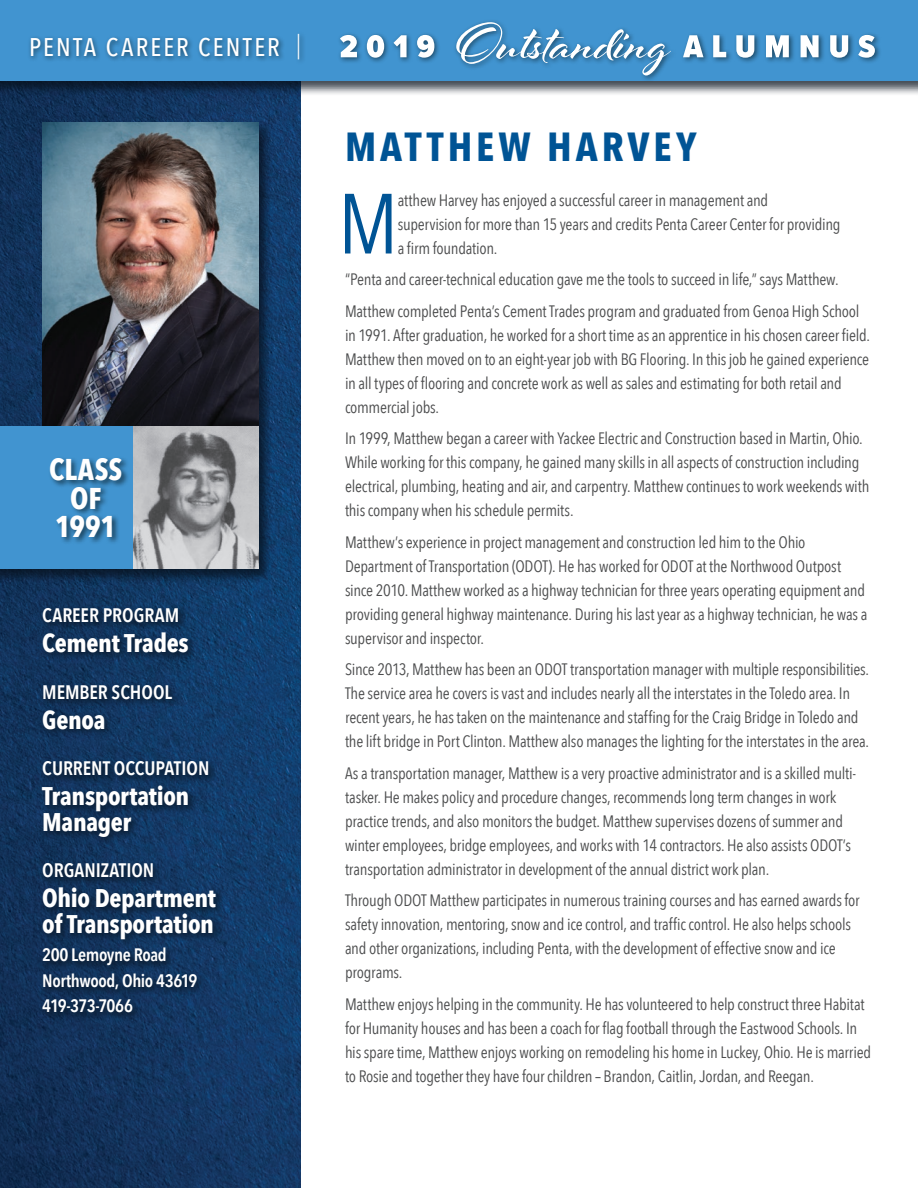
<style>
.page{position:relative;width:918px;height:1188px;background:#fff}
.page>*{position:absolute;margin:0;border:0;box-sizing:border-box;transform-origin:0 0}
.t1{font:84.3px "Avenir Next Condensed";color:#005495}
.t2{font:700 40.5px "Avenir Next Condensed";letter-spacing:.1em;color:#005495}
.t3{font:700 30px/28.5px "Avenir Next Condensed";letter-spacing:-.005em;color:#fff;text-align:center}
.t4{font:700 25.5px/25.5px "Avenir Next Condensed";letter-spacing:-.015em;color:#fff}
.t5{font:500 25.5px "Avenir Next Condensed";letter-spacing:.085em;color:#fff}
.t6{font:600 19.5px "Avenir Next Condensed";letter-spacing:-.005em;color:#fff}
.t7{font:600 18px/25.5px "Avenir Next Condensed";letter-spacing:-.025em;color:#fff}
.t8{font:16.5px/24px "Avenir Next Condensed";letter-spacing:-.015em;color:#4b4c4d}
.s1{font-weight:400}
</style>
<div class="page">
<img style="left:0;top:96px;width:301px;height:1092px">
<div style="left:0;top:0;width:918px;height:96px;background:#07111d;opacity:.75"></div>
<div style="left:0;top:0;width:918px;height:81px;background:#4194d0"></div>
<div style="left:28px;top:31px;width:278px;height:35px;background:#0b222e;opacity:.66"></div>
<div style="left:337px;top:19px;width:544px;height:63px;background:#4194d0"></div>
<svg style="left:340px;top:22px;width:535px;height:53px"></svg>
<div style="left:40px;top:120px;width:233px;height:323px;background:#08101d;opacity:.75"></div>
<img style="left:42px;top:122px;width:216px;height:303px">
<div style="left:39px;top:605px;width:187px;height:416px;background:#0b1d32;opacity:.75"></div>
<div style="left:0;top:425px;width:273px;height:159px;background:#07111d;opacity:.75"></div>
<div style="left:0;top:427px;width:258px;height:142px;background:#4194d0"></div>
<img style="left:133px;top:427px;width:125px;height:142px">
<div style="left:48px;top:456px;width:81px;height:89px;background:#0b222e;opacity:.7"></div>
<h3 class="t5" style="left:29px;top:32px;width:273px">PENTA CAREER CENTER <span class="s1">|</span></h3>
<h3 class="t3" style="left:49px;top:455px;width:75px">CLASS<br>OF<br>1991</h3>
<p class="t6" style="left:42px;top:599px;width:139px">CAREER PROGRAM</p>
<h3 class="t4" style="left:42px;top:630px;width:148px">Cement Trades</h3>
<p class="t6" style="left:42px;top:675px;width:131px">MEMBER SCHOOL</p>
<h3 class="t4" style="left:42px;top:707px;width:65px">Genoa</h3>
<p class="t6" style="left:42px;top:752px;width:169px">CURRENT OCCUPATION</p>
<h3 class="t4" style="left:42px;top:783px;width:149px">Transportation<br>Manager</h3>
<p class="t6" style="left:42px;top:854px;width:114px">ORGANIZATION</p>
<h3 class="t4" style="left:42px;top:885px;width:175px">Ohio Department of Transportation</h3>
<p class="t7" style="left:42px;top:942px;width:157px">200 Lemoyne Road<br>Northwood, Ohio 43619<br>419-373-7066</p>
<h2 class="t2" style="left:345px;top:122px;width:353px">MATTHEW HARVEY</h2>
<h1 class="t1" style="left:338px;top:152px;width:62px">M</h1>
<p class="t8" style="left:398px;top:187px;width:444px">atthew Harvey has enjoyed a successful career in management and<br>supervision for more than 15 years and credits Penta Career Center for providing a firm foundation.</p>
<p class="t8" style="left:345px;top:263px;width:516px;line-height:31.5px">“Penta and career-technical education gave me the tools to succeed in life,” says Matthew.<br>Matthew completed Penta’s Cement Trades program and graduated from Genoa High School</p>
<p class="t8" style="left:345px;top:322px;width:527px">in 1991. After graduation, he worked for a short time as an apprentice in his chosen career field.<br>Matthew then moved on to an eight-year job with BG Flooring. In this job he gained experience in all types of flooring and concrete work as well as sales and estimating for both retail and commercial jobs.</p>
<p class="t8" style="left:345px;top:425px;width:526px">In 1999, Matthew began a career with Yackee Electric and Construction based in Martin, Ohio.<br>While working for this company, he gained many skills in all aspects of construction including electrical, plumbing, heating and air, and carpentry. Matthew continues to work weekends with this company when his schedule permits.</p>
<p class="t8" style="left:345px;top:529px;width:524px">Matthew’s experience in project management and construction led him to the Ohio Department of Transportation (ODOT). He has worked for ODOT at the Northwood Outpost since 2010. Matthew worked as a highway technician for three years operating equipment and providing general highway maintenance. During his last year as a highway technician, he was a supervisor and inspector.</p>
<p class="t8" style="left:345px;top:657px;width:526px">Since 2013, Matthew has been an ODOT transportation manager with multiple responsibilities.<br>The service area he covers is vast and includes nearly all the interstates in the Toledo area. In recent years, he has taken on the maintenance and staffing for the Craig Bridge in Toledo and the lift bridge in Port Clinton. Matthew also manages the lighting for the interstates in the area.</p>
<p class="t8" style="left:345px;top:760px;width:513px">As a transportation manager, Matthew is a very proactive administrator and is a skilled multi&shy;tasker. He makes policy and procedure changes, recommends long term changes in work practice trends, and also monitors the budget. Matthew supervises dozens of summer and winter employees, bridge employees, and works with 14 contractors. He also assists ODOT’s transportation administrator in development of the annual district work plan.</p>
<p class="t8" style="left:345px;top:888px;width:516px">Through ODOT Matthew participates in numerous training courses and has earned awards for safety innovation, mentoring, snow and ice control, and traffic control. He also helps schools and other organizations, including Penta, with the development of effective snow and ice programs.</p>
<p class="t8" style="left:345px;top:991px;width:528px">Matthew enjoys helping in the community. He has volunteered to help construct three Habitat for Humanity houses and has been a coach for flag football through the Eastwood Schools. In his spare time, Matthew enjoys working on remodeling his home in Luckey, Ohio. He is married to Rosie and together they have four children – Brandon, Caitlin, Jordan, and Reegan.</p>
</div>
